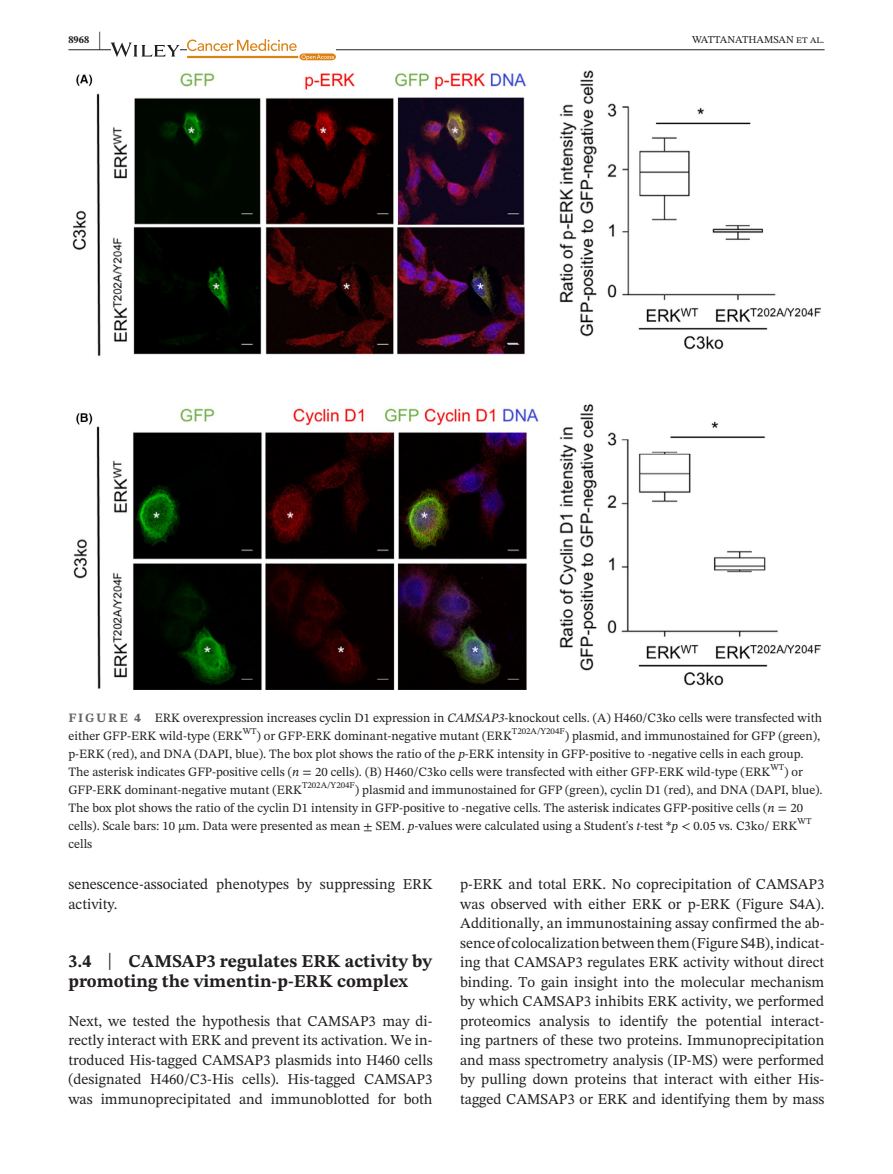
<style>
.page{position:relative;width:893px;height:1174px;background:#fff}
.page>*{position:absolute;margin:0;border:0;box-sizing:border-box;transform-origin:0 0}
.t1{font:700 18px/19.5px "STIX Two Text";color:#231f20}
.t2{font:15px/19.5px "STIX Two Text";color:#231f20;text-align:justify}
.t3{font:12.75px/18px "STIX Two Text";color:#231f20}
.t4{font:10.5px "STIX Two Text";color:#231f20}
.t5{font:700 10.5px "STIX Two Text";color:#231f20}
.t6{font:8.85px "STIX Two Text";color:#231f20}
.s1{font-size:21px}
.s2{font-weight:700;color:#636366}
.s3{font-style:italic}
.s4{font-weight:400;font-size:23.7px}
</style>
<div class="page">
<hr style="left:68px;top:49px;width:756px;height:1px;background:#231f20">
<svg style="left:111px;top:43px;width:68px;height:14px"></svg>
<svg style="left:187px;top:39px;width:149px;height:21px"></svg>
<img style="left:72px;top:70px;width:749px;height:620px">
<p class="t5" style="left:68px;top:32px;width:34px">8968 <span class="s1">|</span></p>
<p class="t4" style="left:692px;top:32px;width:134px">WATTANATHAMSAN et al.</p>
<p class="t3" style="left:68px;top:708px;width:755px"><span class="s2">FIGURE 4</span> ERK overexpression increases cyclin D1 expression in <span class="s3">CAMSAP3</span>-knockout cells. (A) H460/C3ko cells were transfected with either GFP-ERK wild-type (ERK</p>
<p class="t6" style="left:243px;top:725px;width:15px">WT</p>
<p class="t3" style="left:257px;top:726px;width:257px">) or GFP-ERK dominant-negative mutant (ERK</p>
<p class="t6" style="left:512px;top:725px;width:54px">T202A/Y204F</p>
<p class="t3" style="left:68px;top:726px;width:753px;text-indent:496px">) plasmid, and immunostained for GFP (green), p-ERK (red), and DNA (DAPI, blue). The box plot shows the ratio of the <span class="s3">p</span>-ERK intensity in GFP-positive to -negative cells in each group.<br>The asterisk indicates GFP-positive cells (<span class="s3">n</span> = 20 cells). (B) H460/C3ko cells were transfected with either GFP-ERK wild-type (ERK</p>
<p class="t6" style="left:770px;top:761px;width:15px">WT</p>
<p class="t3" style="left:68px;top:762px;width:756px;text-indent:716px">) or GFP-ERK dominant-negative mutant (ERK<sup>T202A/Y204F</sup>) plasmid and immunostained for GFP (green), cyclin D1 (red), and DNA (DAPI, blue).<br>The box plot shows the ratio of the cyclin D1 intensity in GFP-positive to -negative cells. The asterisk indicates GFP-positive cells (<span class="s3">n</span> = 20 cells). Scale bars: 10 µm. Data were presented as mean ± SEM. <span class="s3">p</span>-values were calculated using a Student's <span class="s3">t</span>-test *<span class="s3">p</span> &lt; 0.05 vs. C3ko/ ERK</p>
<p class="t6" style="left:798px;top:815px;width:15px">WT</p>
<p class="t3" style="left:68px;top:834px;width:25px">cells</p>
<p class="t2" style="left:68px;top:874px;width:366px">senescence-associated phenotypes by suppressing ERK activity.</p>
<p class="t1" style="left:68px;top:952px;width:365px">3.4 <span class="s4">|</span> CAMSAP3 regulates ERK activity by promoting the vimentin-p-ERK complex</p>
<p class="t2" style="left:68px;top:1011px;width:366px">Next, we tested the hypothesis that CAMSAP3 may di&shy;rectly interact with ERK and prevent its activation. We in&shy;troduced His-tagged CAMSAP3 plasmids into H460 cells (designated H460/C3-His cells). His-tagged CAMSAP3 was immunoprecipitated and immunoblotted for both</p>
<p class="t2" style="left:460px;top:874px;width:366px">p-ERK and total ERK. No coprecipitation of CAMSAP3 was observed with either ERK or p-ERK (Figure S4A).<br>Additionally, an immunostaining assay confirmed the ab&shy;senceof colocalizationbetweenthem(Figure S4B),indicat&shy;ing that CAMSAP3 regulates ERK activity without direct binding. To gain insight into the molecular mechanism by which CAMSAP3 inhibits ERK activity, we performed proteomics analysis to identify the potential interact&shy;ing partners of these two proteins. Immunoprecipitation and mass spectrometry analysis (IP-MS) were performed by pulling down proteins that interact with either His&shy;tagged CAMSAP3 or ERK and identifying them by mass</p>
</div>
